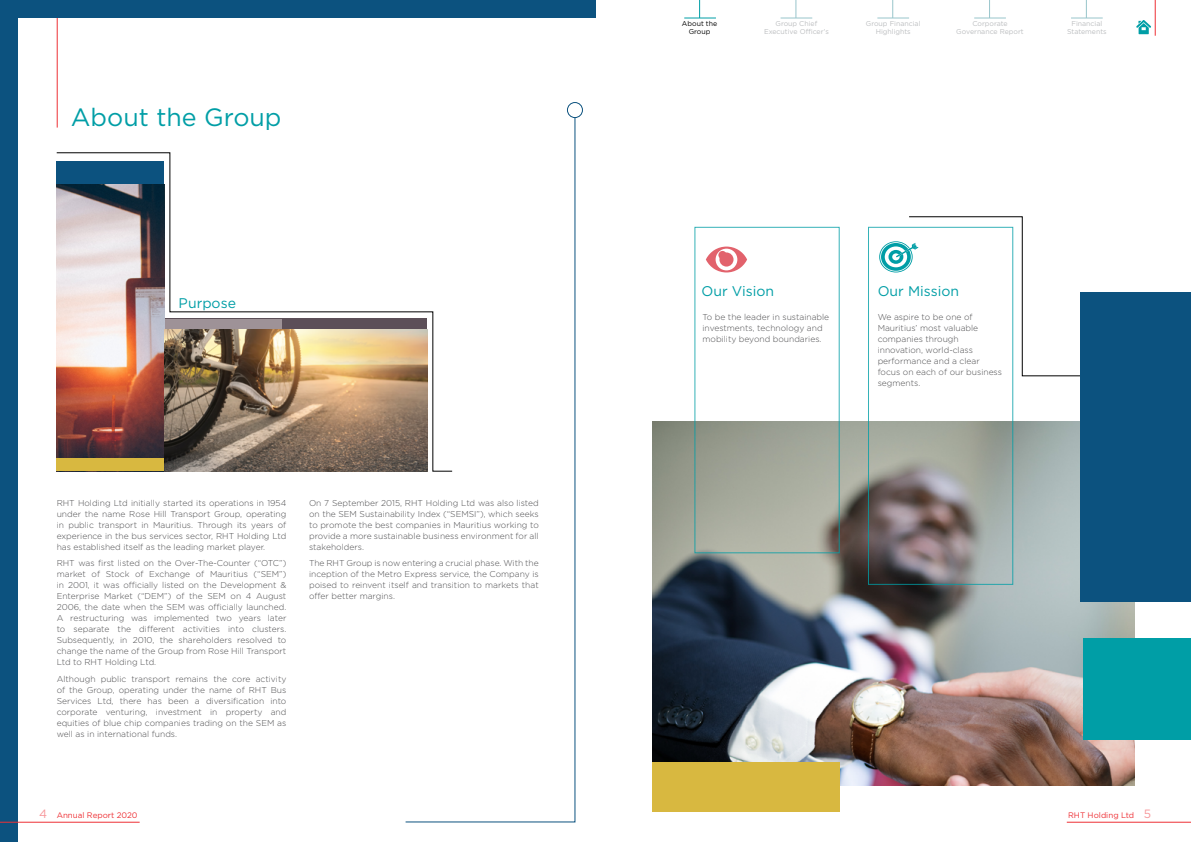
<style>
.page{position:relative;width:1191px;height:842px;background:#fff}
.page>*{position:absolute;margin:0;border:0;box-sizing:border-box;transform-origin:0 0}
.t1{font:25px "Gotham";color:#009ea6}
.t2{font:14px "Gotham";color:#009ea6}
.t3{font:300 8.5px/11px "Gotham";color:#4d4d4f;text-align:justify}
.t4{font:8px "Gotham";color:#ee3035}
.t5{font:7px/8px "Gotham";color:#bcbec0;text-align:center}
.t6{font:7px/8px "Gotham";color:#000;text-align:center}
.s1{font-size:12px;color:#f7979a}
</style>
<div class="page">
<img style="left:652px;top:421px;width:482px;height:364px">
<hr style="left:57px;top:0;width:1px;height:128px;background:#ee3035">
<svg style="left:56px;top:152px;width:349px;height:320px"></svg>
<svg style="left:908px;top:216px;width:283px;height:320px"></svg>
<div style="left:163px;top:319px;width:264px;height:152px;background:#5c4f58"></div>
<div style="left:162px;top:319px;width:119px;height:12px;background:#9e9297"></div>
<div style="left:57px;top:162px;width:107px;height:309px;background:#0c527f"></div>
<img style="left:57px;top:184px;width:107px;height:274px">
<svg style="left:405px;top:117px;width:170px;height:705px"></svg>
<div style="left:567px;top:102px;width:16px;height:16px;border:1px solid #0c527f;border-radius:50%"></div>
<div style="left:1080px;top:293px;width:111px;height:309px;background:#0c527f"></div>
<div style="left:652px;top:763px;width:187px;height:49px;background:#d8b840"></div>
<div style="left:1083px;top:639px;width:108px;height:101px;background:#009ea6"></div>
<div style="left:868px;top:227px;width:145px;height:358px;border:1px solid #009ea6"></div>
<svg style="left:879px;top:241px;width:39px;height:32px"></svg>
<svg style="left:706px;top:247px;width:41px;height:25px"></svg>
<div style="left:718px;top:251px;width:8px;height:8px;background:#e2626c;border-radius:50%"></div>
<div style="left:57px;top:458px;width:107px;height:13px;background:#d8b840"></div>
<div style="left:0;top:0;width:17px;height:842px;background:#0c527f"></div>
<div style="left:0;top:0;width:595px;height:17px;background:#0c527f"></div>
<img style="left:164px;top:329px;width:263px;height:142px">
<hr style="left:1066px;top:822px;width:125px;height:1px;background:#ee3035">
<hr style="left:0;top:822px;width:140px;height:1px;background:#ee3035">
<svg style="left:892px;top:0;width:1px;height:18px"></svg>
<hr style="left:877px;top:18px;width:32px;height:1px;background:#98c5cb">
<svg style="left:795px;top:0;width:1px;height:18px"></svg>
<hr style="left:780px;top:18px;width:32px;height:1px;background:#98c5cb">
<svg style="left:989px;top:0;width:1px;height:18px"></svg>
<hr style="left:974px;top:18px;width:32px;height:1px;background:#98c5cb">
<svg style="left:1086px;top:0;width:1px;height:18px"></svg>
<hr style="left:1071px;top:18px;width:31px;height:1px;background:#98c5cb">
<svg style="left:1136px;top:20px;width:15px;height:14px"></svg>
<hr style="left:1155px;top:0;width:1px;height:36px;background:#ee3035">
<svg style="left:699px;top:0;width:1px;height:18px"></svg>
<hr style="left:684px;top:18px;width:32px;height:1px;background:#009ea6">
<h1 class="t1" style="left:71px;top:102px;width:212px">About the Group</h1>
<h2 class="t2" style="left:179px;top:294px;width:59px">Purpose</h2>
<p class="t3" style="left:57px;top:497px;width:231px">RHT Holding Ltd initially started its operations in 1954 under the name Rose Hill Transport Group, operating in public transport in Mauritius. Through its years of experience in the bus services sector, RHT Holding Ltd has established itself as the leading market player.</p>
<p class="t3" style="left:57px;top:558px;width:231px">RHT was first listed on the Over-The-Counter (“OTC”) market of Stock of Exchange of Mauritius (“SEM”) in 2001, it was officially listed on the Development &amp; Enterprise Market (“DEM”) of the SEM on 4 August 2006, the date when the SEM was officially launched.<br>A restructuring was implemented two years later to separate the different activities into clusters.<br>Subsequently, in 2010, the shareholders resolved to change the name of the Group from Rose Hill Transport Ltd to RHT Holding Ltd.</p>
<p class="t3" style="left:57px;top:673px;width:231px">Although public transport remains the core activity of the Group, operating under the name of RHT Bus Services Ltd, there has been a diversification into corporate venturing, investment in property and equities of blue chip companies trading on the SEM as well as in international funds.</p>
<p class="t3" style="left:309px;top:497px;width:231px">On 7 September 2015, RHT Holding Ltd was also listed on the SEM Sustainability Index (“SEMSI”), which seeks to promote the best companies in Mauritius working to provide a more sustainable business environment for all stakeholders.</p>
<p class="t3" style="left:309px;top:558px;width:231px">The RHT Group is now entering a crucial phase. With the inception of the Metro Express service, the Company is poised to reinvent itself and transition to markets that offer better margins.</p>
<p class="t6" style="left:682px;top:19px;width:37px">About the<br>Group</p>
<p class="t5" style="left:764px;top:19px;width:66px">Group Chief<br>Executive Officer’s</p>
<p class="t5" style="left:956px;top:19px;width:69px">Corporate<br>Governance Report</p>
<p class="t5" style="left:1067px;top:19px;width:41px">Financial<br>Statements</p>
<p class="t5" style="left:866px;top:19px;width:56px">Group Financial<br>Highlights</p>
<h2 class="t2" style="left:701px;top:282px;width:74px">Our Vision</h2>
<h2 class="t2" style="left:877px;top:282px;width:83px">Our Mission</h2>
<p class="t3" style="left:877px;top:311px;width:126px;text-align:left">We aspire to be one of<br>Mauritius’ most valuable companies through innovation, world-class performance and a clear focus on each of our business segments.</p>
<p class="t3" style="left:702px;top:311px;width:128px;text-align:left">To be the leader in sustainable investments, technology and mobility beyond boundaries.</p>
<p class="t4" style="left:39px;top:810px;width:100px"><span class="s1">4</span> Annual Report 2020</p>
<p class="t4" style="left:1068px;top:810px;width:85px">RHT Holding Ltd <span class="s1">5</span></p>
</div>
